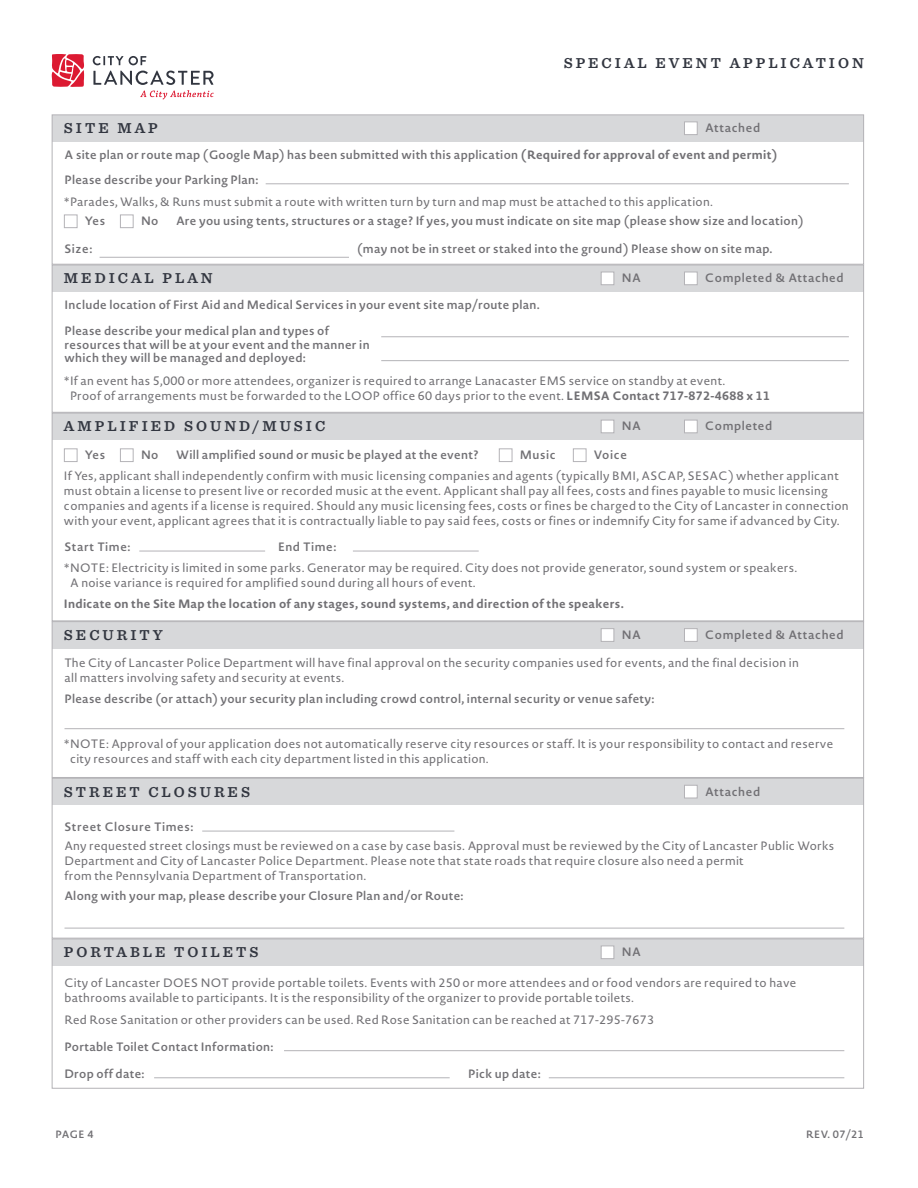
<style>
.page{position:relative;width:918px;height:1188px;background:#fff}
.page>*{position:absolute;margin:0;border:0;box-sizing:border-box;transform-origin:0 0}
.t1{font:600 15px "Sentinel";letter-spacing:.2em;color:#323640}
.t2{font:12px/15px "Novel Sans Rd Pro";letter-spacing:.025em;color:#717074}
.t3{font:600 12px/13.5px "Novel Sans Rd Pro";letter-spacing:.025em;color:#717074}
.t4{font:700 12px "Novel Sans Rd Pro";letter-spacing:.025em;color:#717074}
.t5{font:600 10.5px "Novel Sans Rd Pro";letter-spacing:.04em;color:#717074}
.s1{font-weight:700}
</style>
<div class="page">
<div style="left:52px;top:115px;width:812px;height:27px;background:#d7d8da"></div>
<div style="left:52px;top:265px;width:812px;height:27px;background:#d7d8da"></div>
<div style="left:52px;top:622px;width:812px;height:27px;background:#d7d8da"></div>
<div style="left:52px;top:778px;width:812px;height:27px;background:#d7d8da"></div>
<div style="left:52px;top:413px;width:812px;height:27px;background:#d7d8da"></div>
<svg style="left:52px;top:54px;width:32px;height:33px"></svg>
<svg style="left:93px;top:56px;width:30px;height:9px"></svg>
<svg style="left:129px;top:56px;width:17px;height:9px"></svg>
<svg style="left:93px;top:71px;width:121px;height:29px"></svg>
<div style="left:52px;top:114px;width:812px;height:151px;border:1px solid #b4b3b7"></div>
<div style="left:52px;top:265px;width:812px;height:148px;border:1px solid #b4b3b7"></div>
<div style="left:52px;top:621px;width:812px;height:157px;border:1px solid #b4b3b7"></div>
<div style="left:52px;top:778px;width:812px;height:161px;border:1px solid #b4b3b7"></div>
<div style="left:52px;top:413px;width:812px;height:208px;border:1px solid #b4b3b7"></div>
<hr style="left:266px;top:183px;width:583px;height:1px;background:#b4b3b7">
<hr style="left:381px;top:336px;width:468px;height:1px;background:#b4b3b7">
<hr style="left:381px;top:360px;width:468px;height:1px;background:#b4b3b7">
<hr style="left:65px;top:728px;width:779px;height:1px;background:#b4b3b7">
<hr style="left:65px;top:928px;width:779px;height:1px;background:#b4b3b7">
<hr style="left:100px;top:257px;width:249px;height:1px;background:#b4b3b7">
<hr style="left:139px;top:551px;width:126px;height:1px;background:#b4b3b7">
<hr style="left:202px;top:831px;width:252px;height:1px;background:#b4b3b7">
<hr style="left:353px;top:551px;width:126px;height:1px;background:#b4b3b7">
<div style="left:64px;top:215px;width:13px;height:13px;border:1px solid #b4b3b7"></div>
<div style="left:64px;top:448px;width:13px;height:14px;border:1px solid #b4b3b7"></div>
<div style="left:499px;top:448px;width:13px;height:14px;border:1px solid #b4b3b7"></div>
<div style="left:684px;top:122px;width:14px;height:13px;background:#fff;border:1px solid #b4b3b7"></div>
<div style="left:684px;top:272px;width:14px;height:13px;background:#fff;border:1px solid #b4b3b7"></div>
<div style="left:684px;top:628px;width:14px;height:14px;background:#fff;border:1px solid #b4b3b7"></div>
<div style="left:684px;top:785px;width:14px;height:13px;background:#fff;border:1px solid #b4b3b7"></div>
<div style="left:684px;top:420px;width:14px;height:13px;background:#fff;border:1px solid #b4b3b7"></div>
<div style="left:601px;top:272px;width:13px;height:13px;background:#fff;border:1px solid #b4b3b7"></div>
<div style="left:601px;top:628px;width:13px;height:14px;background:#fff;border:1px solid #b4b3b7"></div>
<div style="left:601px;top:420px;width:13px;height:13px;background:#fff;border:1px solid #b4b3b7"></div>
<div style="left:120px;top:215px;width:14px;height:13px;border:1px solid #b4b3b7"></div>
<div style="left:120px;top:448px;width:14px;height:14px;border:1px solid #b4b3b7"></div>
<div style="left:573px;top:448px;width:13px;height:14px;border:1px solid #b4b3b7"></div>
<div style="left:52px;top:939px;width:812px;height:27px;background:#d7d8da"></div>
<div style="left:601px;top:946px;width:13px;height:13px;background:#fff;border:1px solid #b4b3b7"></div>
<div style="left:52px;top:939px;width:812px;height:150px;border:1px solid #b4b3b7"></div>
<hr style="left:284px;top:1050px;width:560px;height:1px;background:#b4b3b7">
<hr style="left:154px;top:1077px;width:296px;height:1px;background:#b4b3b7">
<hr style="left:549px;top:1077px;width:295px;height:1px;background:#b4b3b7">
<p class="t1" style="left:64px;top:117px;width:95px">SITE MAP</p>
<p class="t1" style="left:564px;top:51px;width:302px">SPECIAL EVENT APPLICATION</p>
<p class="t3" style="left:705px;top:121px;width:57px">Attached</p>
<p class="t3" style="left:65px;top:148px;width:714px">A site plan or route map (Google Map) has been submitted with this application <span class="s1">(Required for approval of event and permit)</span></p>
<p class="t3" style="left:65px;top:172px;width:196px">Please describe your Parking Plan:</p>
<p class="t2" style="left:64px;top:194px;width:651px">*Parades, Walks, &amp; Runs must submit a route with written turn by turn and map must be attached to this application.</p>
<p class="t3" style="left:85px;top:214px;width:22px">Yes</p>
<p class="t3" style="left:65px;top:241px;width:29px">Size:</p>
<p class="t3" style="left:141px;top:214px;width:19px">No</p>
<p class="t3" style="left:176px;top:214px;width:629px">Are you using tents, structures or a stage? If yes, you must indicate on site map (please show size and location)</p>
<p class="t3" style="left:357px;top:241px;width:417px">(may not be in street or staked into the ground) Please show on site map.</p>
<p class="t1" style="left:64px;top:267px;width:150px">MEDICAL PLAN</p>
<p class="t3" style="left:65px;top:298px;width:477px">Include location of First Aid and Medical Services in your event site map/route plan.</p>
<p class="t3" style="left:65px;top:324px;width:307px">Please describe your medical plan and types of resources that will be at your event and the manner in which they will be managed and deployed:</p>
<p class="t3" style="left:622px;top:271px;width:21px">NA</p>
<p class="t3" style="left:705px;top:271px;width:140px">Completed &amp; Attached</p>
<p class="t2" style="left:70px;top:373px;width:702px;text-indent:-6px">*If an event has 5,000 or more attendees, organizer is required to arrange Lanacaster EMS service on standby at event.<br>Proof of arrangements must be forwarded to the LOOP office 60 days prior to the event. <span class="s1">LEMSA Contact 717-872-4688 x 11</span></p>
<p class="t1" style="left:64px;top:415px;width:263px">AMPLIFIED SOUND/MUSIC</p>
<p class="t3" style="left:622px;top:419px;width:21px">NA</p>
<p class="t3" style="left:176px;top:448px;width:304px">Will amplified sound or music be played at the event?</p>
<p class="t3" style="left:85px;top:448px;width:22px">Yes</p>
<p class="t3" style="left:520px;top:448px;width:38px">Music</p>
<p class="t3" style="left:141px;top:448px;width:19px">No</p>
<p class="t3" style="left:594px;top:448px;width:34px">Voice</p>
<p class="t3" style="left:705px;top:419px;width:69px">Completed</p>
<p class="t2" style="left:64px;top:468px;width:786px">If Yes, applicant shall independently confirm with music licensing companies and agents (typically BMI, ASCAP, SESAC) whether applicant must obtain a license to present live or recorded music at the event. Applicant shall pay all fees, costs and fines payable to music licensing companies and agents if a license is required. Should any music licensing fees, costs or fines be charged to the City of Lancaster in connection with your event, applicant agrees that it is contractually liable to pay said fees, costs or fines or indemnify City for same if advanced by City.</p>
<p class="t3" style="left:65px;top:540px;width:68px">Start Time:</p>
<p class="t3" style="left:278px;top:540px;width:60px">End Time:</p>
<p class="t2" style="left:70px;top:560px;width:729px;text-indent:-6px">*NOTE: Electricity is limited in some parks. Generator may be required. City does not provide generator, sound system or speakers.<br>A noise variance is required for amplified sound during all hours of event.</p>
<p class="t4" style="left:64px;top:595px;width:561px">Indicate on the Site Map the location of any stages, sound systems, and direction of the speakers.</p>
<p class="t1" style="left:64px;top:623px;width:100px">SECURITY</p>
<p class="t3" style="left:622px;top:628px;width:21px">NA</p>
<p class="t3" style="left:705px;top:628px;width:140px">Completed &amp; Attached</p>
<p class="t2" style="left:65px;top:655px;width:736px">The City of Lancaster Police Department will have final approval on the security companies used for events, and the final decision in all matters involving safety and security at events.</p>
<p class="t3" style="left:65px;top:691px;width:592px">Please describe (or attach) your security plan including crowd control, internal security or venue safety:</p>
<p class="t2" style="left:70px;top:736px;width:765px;text-indent:-6px">*NOTE: Approval of your application does not automatically reserve city resources or staff. It is your responsibility to contact and reserve city resources and staff with each city department listed in this application.</p>
<p class="t1" style="left:64px;top:780px;width:187px">STREET CLOSURES</p>
<p class="t3" style="left:65px;top:820px;width:131px">Street Closure Times:</p>
<p class="t3" style="left:705px;top:784px;width:57px">Attached</p>
<p class="t2" style="left:65px;top:838px;width:771px">Any requested street closings must be reviewed on a case by case basis. Approval must be reviewed by the City of Lancaster Public Works<br>Department and City of Lancaster Police Department. Please note that state roads that require closure also need a permit<br>from the Pennsylvania Department of Transportation.</p>
<p class="t3" style="left:65px;top:889px;width:401px">Along with your map, please describe your Closure Plan and/or Route:</p>
<p class="t1" style="left:64px;top:941px;width:196px">PORTABLE TOILETS</p>
<p class="t3" style="left:622px;top:945px;width:21px">NA</p>
<p class="t2" style="left:65px;top:975px;width:733px">City of Lancaster DOES NOT provide portable toilets. Events with 250 or more attendees and or food vendors are required to have bathrooms available to participants. It is the responsibility of the organizer to provide portable toilets.</p>
<p class="t2" style="left:65px;top:1012px;width:591px">Red Rose Sanitation or other providers can be used. Red Rose Sanitation can be reached at 717-295-7673</p>
<p class="t3" style="left:65px;top:1039px;width:210px">Portable Toilet Contact Information:</p>
<p class="t3" style="left:65px;top:1066px;width:82px">Drop off date:</p>
<p class="t3" style="left:468px;top:1066px;width:74px">Pick up date:</p>
<p class="t5" style="left:56px;top:1126px;width:40px">PAGE 4</p>
<p class="t5" style="left:806px;top:1126px;width:59px">REV. 07/21</p>
</div>
